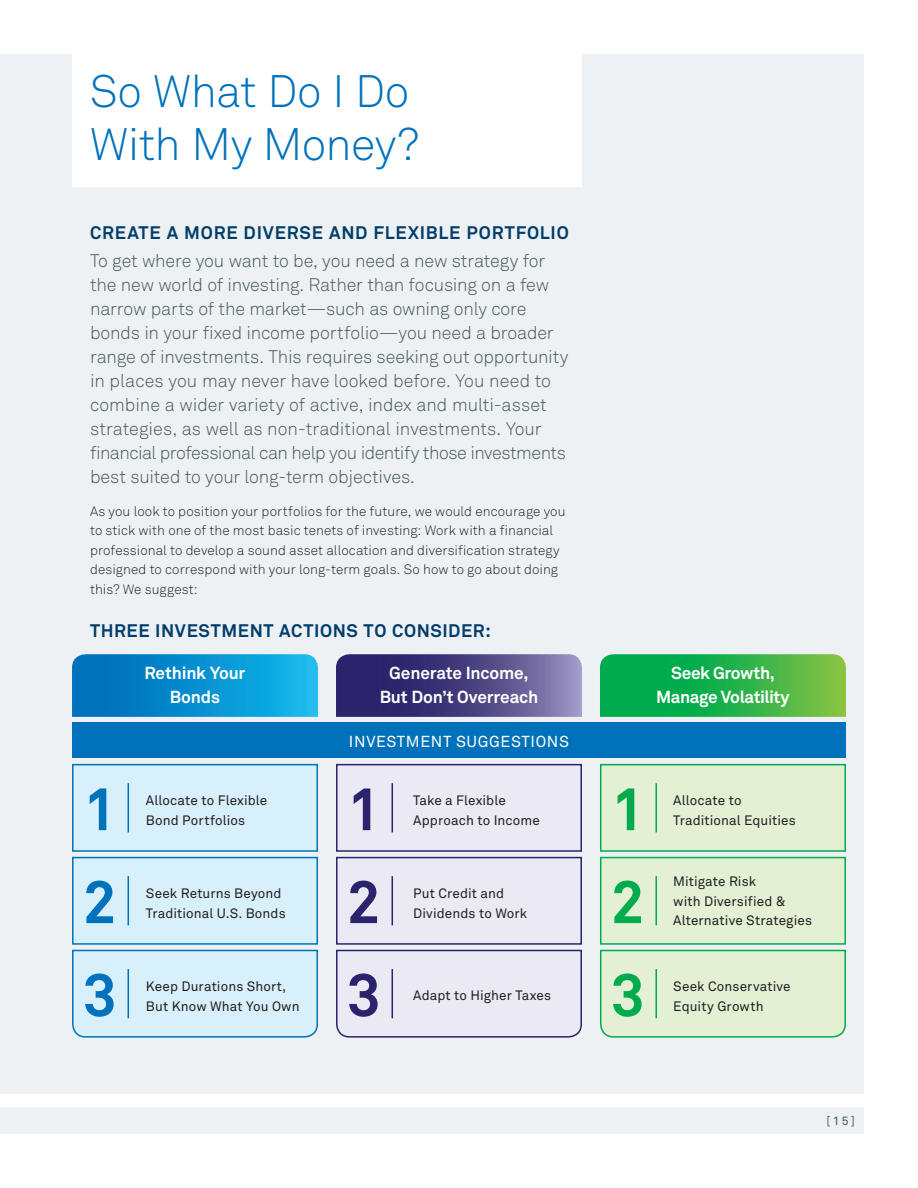
<style>
.page{position:relative;width:918px;height:1188px;background:#fff}
.page>*{position:absolute;margin:0;border:0;box-sizing:border-box;transform-origin:0 0}
.Tier_4__Chart_Header{font:700 60px "Akkurat Pro";color:#0072bc}
.Tier_4__Chart_Header-2{font:700 60px "Akkurat Pro";color:#2b246c}
.Tier_4__Chart_Header-3{font:700 60px "Akkurat Pro";color:#00ab4d}
.t1{font:45px/52.5px "Akkurat Light Pro";letter-spacing:-.015em;color:#0072bc}
.Tier_4_body_copy{font:18px/24px "Akkurat Light Pro";letter-spacing:-.01em;color:#455760}
.subhead{font:700 18px "Akkurat Pro";letter-spacing:.04em;color:#003d6a}
.Tier_4_subhead_lvl_1{font:700 17.25px/23.2px "Akkurat Pro";letter-spacing:-.015em;color:#fff;text-align:center}
.Tier_4__Chart_Header-4{font:15.75px "Akkurat Pro";letter-spacing:.04em;color:#fff}
.Tier_4_body_copy-2{font:13.5px/19.5px "Akkurat Pro";letter-spacing:.005em;color:#231f20}
.FH_subhead2{font:13.5px/19.5px "Akkurat Light Pro";letter-spacing:.005em;color:#231f20}
.t2{font:12px "Akkurat Pro";color:#455760}
</style>
<div class="page">
<div style="left:0;top:54px;width:864px;height:1040px;background:#edf1f3"></div>
<div style="left:0;top:1107px;width:864px;height:27px;background:#edf1f3"></div>
<div style="left:72px;top:0;width:510px;height:187px;background:#fff"></div>
<div style="left:336px;top:764px;width:246px;height:88px;background:#eae9f4;border:2px solid #2b246c"></div>
<div style="left:336px;top:857px;width:246px;height:88px;background:#eae9f4;border:2px solid #2b246c"></div>
<svg style="left:336px;top:949px;width:246px;height:89px"></svg>
<svg style="left:336px;top:654px;width:246px;height:63px;background:#4f4886"></svg>
<div style="left:600px;top:764px;width:246px;height:88px;background:#e4f0d4;border:2px solid #00ab4d"></div>
<div style="left:600px;top:857px;width:246px;height:88px;background:#e4f0d4;border:2px solid #00ab4d"></div>
<svg style="left:600px;top:949px;width:246px;height:89px;background:#d9ecce"></svg>
<svg style="left:600px;top:654px;width:246px;height:63px;background:#2bb34b"></svg>
<div style="left:72px;top:764px;width:246px;height:88px;background:#d8f0fb;border:2px solid #0072bc"></div>
<div style="left:72px;top:857px;width:246px;height:88px;background:#d8f0fb;border:2px solid #0072bc"></div>
<svg style="left:72px;top:949px;width:246px;height:89px;background:#cce9f7"></svg>
<svg style="left:72px;top:654px;width:246px;height:63px;background:#0991d1"></svg>
<hr style="left:655px;top:783px;width:2px;height:49px;background:#00ab4d">
<hr style="left:392px;top:783px;width:1px;height:49px;background:#2b246c">
<hr style="left:128px;top:783px;width:1px;height:49px;background:#0072bc">
<hr style="left:655px;top:876px;width:2px;height:49px;background:#00ab4d">
<hr style="left:392px;top:876px;width:1px;height:49px;background:#2b246c">
<hr style="left:128px;top:876px;width:1px;height:49px;background:#0072bc">
<hr style="left:655px;top:969px;width:2px;height:49px;background:#00ab4d">
<hr style="left:392px;top:969px;width:1px;height:49px;background:#2b246c">
<hr style="left:128px;top:969px;width:1px;height:49px;background:#0072bc">
<div style="left:72px;top:723px;width:774px;height:35px;background:#0072bc"></div>
<p class="t1" style="left:90px;top:66px;width:331px">So What Do I Do<br>With My Money?</p>
<p class="subhead" style="left:90px;top:222px;width:480px">CREATE A MORE DIVERSE AND FLEXIBLE PORTFOLIO</p>
<p class="Tier_4_body_copy" style="left:90px;top:249px;width:480px">To get where you want to be, you need a new strategy for the new world of investing. Rather than focusing on a few narrow parts of the market—such as owning only core bonds in your fixed income portfolio—you need a broader range of investments. This requires seeking out opportunity in places you may never have looked before. You need to combine a wider variety of active, index and multi-asset strategies, as well as non-traditional investments. Your financial professional can help you identify those investments best suited to your long-term objectives.</p>
<p class="FH_subhead2" style="left:90px;top:501px;width:477px">As you look to position your portfolios for the future, we would encourage you to stick with one of the most basic tenets of investing: Work with a financial professional to develop a sound asset allocation and diversification strategy designed to correspond with your long-term goals. So how to go about doing this? We suggest:</p>
<p class="subhead" style="left:90px;top:620px;width:402px">THREE INVESTMENT ACTIONS TO CONSIDER:</p>
<p class="Tier_4_subhead_lvl_1" style="left:380px;top:662px;width:160px">Generate Income,<br>But Don’t Overreach</p>
<p class="Tier_4_subhead_lvl_1" style="left:656px;top:662px;width:135px">Seek Growth,<br>Manage Volatility</p>
<p class="Tier_4_subhead_lvl_1" style="left:145px;top:662px;width:102px">Rethink Your<br>Bonds</p>
<p class="Tier_4__Chart_Header-4" style="left:349px;top:732px;width:222px">INVESTMENT SUGGESTIONS</p>
<p class="Tier_4__Chart_Header" style="left:83px;top:772px;width:36px">1</p>
<p class="Tier_4__Chart_Header-2" style="left:347px;top:772px;width:36px">1</p>
<p class="Tier_4__Chart_Header-3" style="left:611px;top:772px;width:36px">1</p>
<p class="Tier_4_body_copy-2" style="left:146px;top:791px;width:123px">Allocate to Flexible<br>Bond Portfolios</p>
<p class="Tier_4_body_copy-2" style="left:413px;top:791px;width:128px">Take a Flexible<br>Approach to Income</p>
<p class="Tier_4_body_copy-2" style="left:673px;top:791px;width:124px">Allocate to<br>Traditional Equities</p>
<p class="Tier_4__Chart_Header" style="left:83px;top:865px;width:36px">2</p>
<p class="Tier_4__Chart_Header-2" style="left:347px;top:865px;width:36px">2</p>
<p class="Tier_4__Chart_Header-3" style="left:611px;top:865px;width:36px">2</p>
<p class="Tier_4_body_copy-2" style="left:146px;top:884px;width:141px">Seek Returns Beyond<br>Traditional U.S. Bonds</p>
<p class="Tier_4_body_copy-2" style="left:413px;top:884px;width:115px">Put Credit and<br>Dividends to Work</p>
<p class="Tier_4_body_copy-2" style="left:673px;top:872px;width:140px">Mitigate Risk<br>with Diversified &amp;<br>Alternative Strategies</p>
<p class="Tier_4__Chart_Header" style="left:83px;top:958px;width:36px">3</p>
<p class="Tier_4__Chart_Header-2" style="left:347px;top:958px;width:36px">3</p>
<p class="Tier_4__Chart_Header-3" style="left:611px;top:958px;width:36px">3</p>
<p class="Tier_4_body_copy-2" style="left:146px;top:977px;width:155px">Keep Durations Short,<br>But Know What You Own</p>
<p class="Tier_4_body_copy-2" style="left:413px;top:986px;width:140px">Adapt to Higher Taxes</p>
<p class="Tier_4_body_copy-2" style="left:673px;top:977px;width:119px">Seek Conservative<br>Equity Growth</p>
<p class="t2" style="left:826px;top:1114px;width:30px">[15]</p>
</div>
